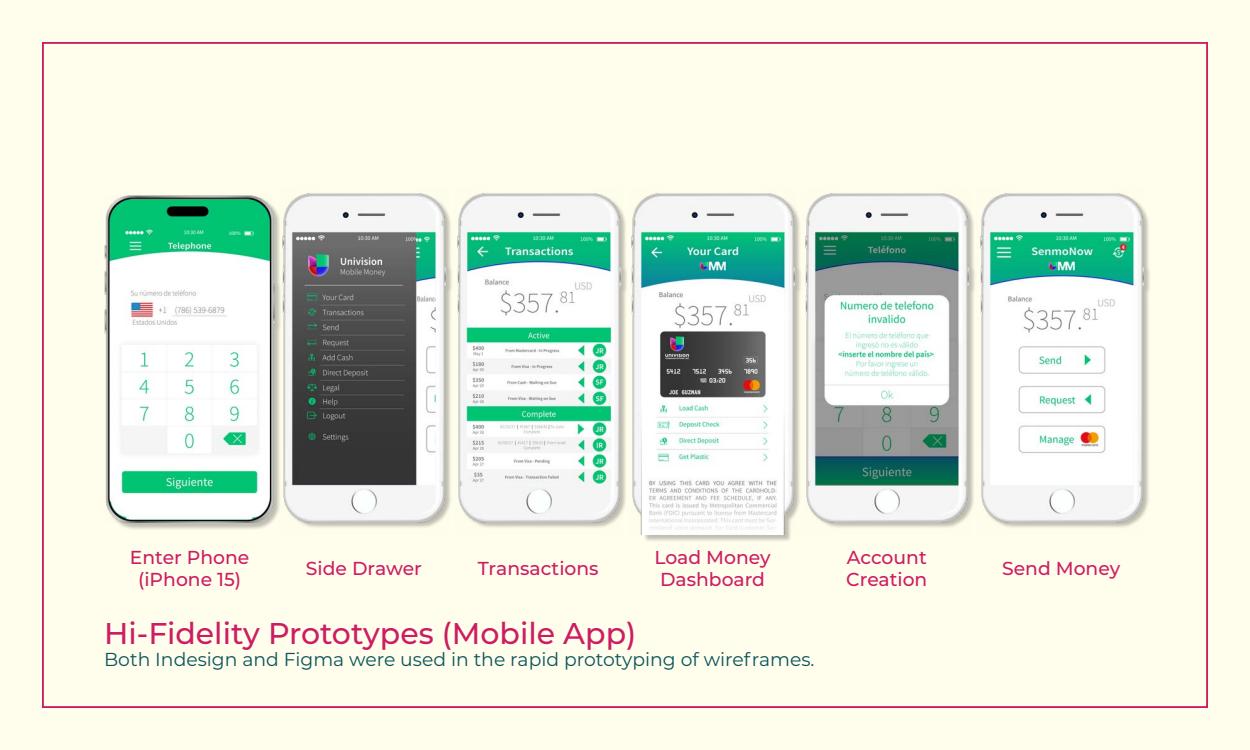
<style>
.page{position:relative;width:1250px;height:750px;background:#fffdec}
.page>*{position:absolute;margin:0;border:0;box-sizing:border-box;transform-origin:0 0}
.t1{font:500 30px "Montserrat";color:#cc1d62}
.t2{font:500 18.75px/22.5px "Montserrat";color:#cc1d62;text-align:center}
.t3{font:18.75px "Montserrat";color:#0b545c}
</style>
<div class="page">
<div style="left:982px;top:195px;width:169px;height:334px;background:#000;opacity:.25"></div>
<img style="left:980px;top:193px;width:166px;height:336px">
<div style="left:284px;top:195px;width:170px;height:334px;background:#000;opacity:.25"></div>
<img style="left:282px;top:193px;width:166px;height:336px">
<div style="left:459px;top:195px;width:169px;height:334px;background:#000;opacity:.25"></div>
<img style="left:457px;top:193px;width:166px;height:336px">
<div style="left:633px;top:195px;width:169px;height:347px;background:#000;opacity:.25"></div>
<img style="left:631px;top:193px;width:166px;height:341px">
<div style="left:807px;top:195px;width:170px;height:334px;background:#000;opacity:.25"></div>
<img style="left:805px;top:193px;width:166px;height:336px">
<div style="left:106px;top:197px;width:176px;height:333px;background:#000;opacity:.25"></div>
<img style="left:104px;top:195px;width:171px;height:328px">
<p class="t2" style="left:130px;top:545px;width:121px">Enter Phone (iPhone 15)</p>
<p class="t2" style="left:306px;top:556px;width:117px">Side Drawer</p>
<p class="t2" style="left:478px;top:556px;width:122px">Transactions</p>
<p class="t2" style="left:654px;top:545px;width:118px">Load Money<br>Dashboard</p>
<p class="t2" style="left:846px;top:545px;width:83px;text-align:left">Account<br>Creation</p>
<h1 class="t1" style="left:104px;top:612px;width:534px">Hi-Fidelity Prototypes (Mobile App)</h1>
<p class="t3" style="left:104px;top:647px;width:712px">Both Indesign and Figma were used in the rapid prototyping of wireframes.</p>
<p class="t2" style="left:1002px;top:556px;width:120px">Send Money</p>
</div>
